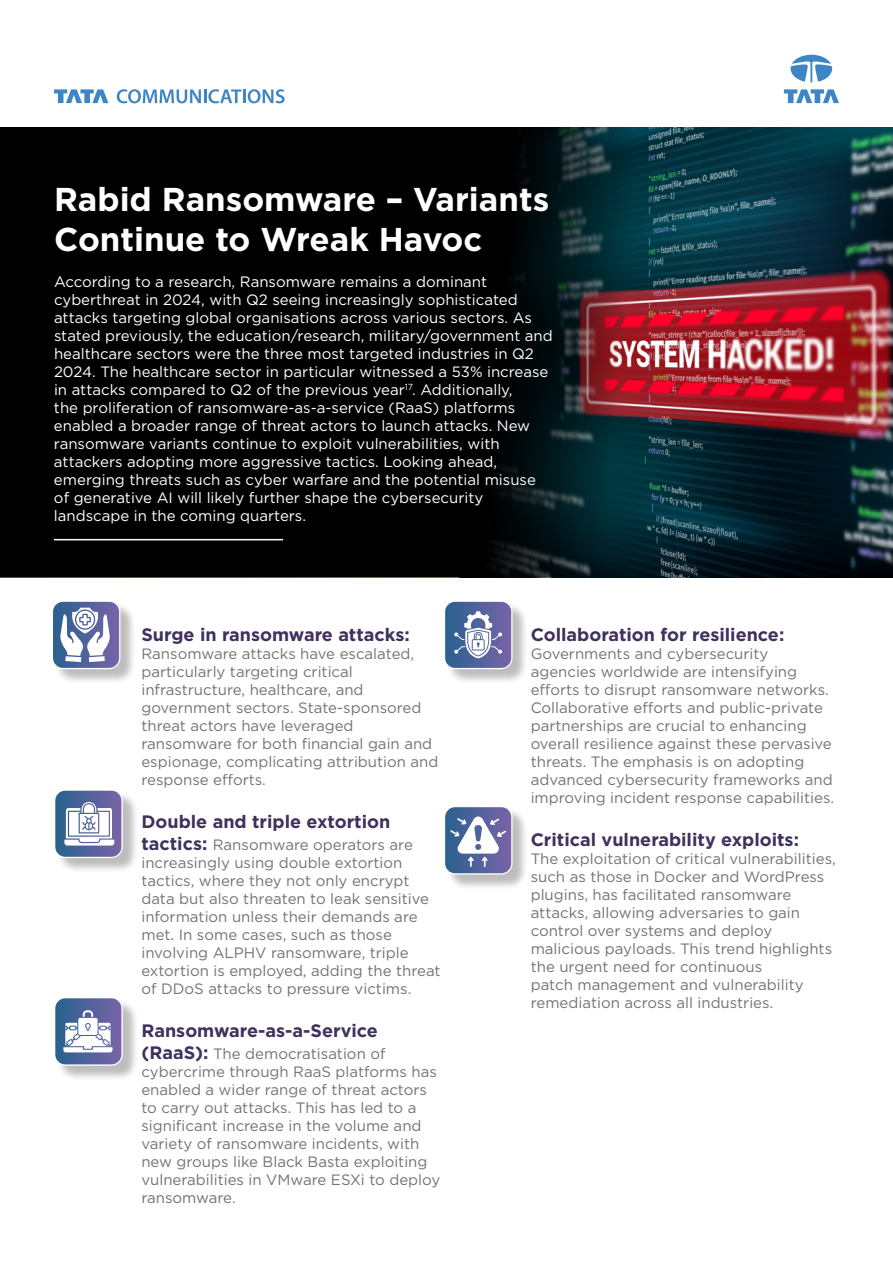
<style>
.page{position:relative;width:893px;height:1263px;background:#fff}
.page>*{position:absolute;margin:0;border:0;box-sizing:border-box;transform-origin:0 0}
.t1{font:700 33px/39.6px "Gotham";color:#fff}
.t2{font:700 18px "Gotham";color:#40305e}
.t3{font:15px/18px "Gotham";color:#737373}
.t4{font:15px/18px "Gotham";color:#fff}
.s1{font-weight:700;font-size:18px;color:#40305e}
</style>
<div class="page">
<svg style="left:0;top:128px;width:893px;height:449px;background:#161317"></svg>
<div style="left:54px;top:602px;width:83px;height:82px;background:#000;opacity:.26"></div>
<svg style="left:52px;top:600px;width:68px;height:69px"></svg>
<div style="left:56px;top:791px;width:83px;height:82px;background:#000;opacity:.26"></div>
<svg style="left:54px;top:789px;width:69px;height:69px"></svg>
<div style="left:56px;top:999px;width:83px;height:82px;background:#000;opacity:.26"></div>
<svg style="left:54px;top:997px;width:69px;height:69px"></svg>
<div style="left:446px;top:602px;width:83px;height:82px;background:#000;opacity:.26"></div>
<svg style="left:444px;top:600px;width:69px;height:69px"></svg>
<svg style="left:117px;top:89px;width:124px;height:14px"></svg>
<hr style="left:243px;top:89px;width:3px;height:14px;background:#3d85c4">
<svg style="left:248px;top:89px;width:37px;height:14px"></svg>
<svg style="left:54px;top:89px;width:54px;height:14px"></svg>
<svg style="left:784px;top:89px;width:55px;height:14px"></svg>
<svg style="left:791px;top:55px;width:41px;height:27px"></svg>
<div style="left:446px;top:808px;width:83px;height:82px;background:#000;opacity:.26"></div>
<svg style="left:444px;top:806px;width:69px;height:68px"></svg>
<svg style="left:445px;top:807px;width:66px;height:66px"></svg>
<svg style="left:445px;top:602px;width:66px;height:66px;background:#7381ae"></svg>
<svg style="left:55px;top:998px;width:66px;height:66px"></svg>
<svg style="left:53px;top:602px;width:66px;height:66px"></svg>
<svg style="left:55px;top:791px;width:66px;height:66px"></svg>
<hr style="left:54px;top:539px;width:229px;height:1px;background:#fff">
<h1 class="t1" style="left:54px;top:179px;width:497px">Rabid Ransomware – Variants<br>Continue to Wreak Havoc</h1>
<p class="t4" style="left:54px;top:272px;width:500px">According to a research, Ransomware remains a dominant cyberthreat in 2024, with Q2 seeing increasingly sophisticated attacks targeting global organisations across various sectors. As stated previously, the education/research, military/government and healthcare sectors were the three most targeted industries in Q2<br>2024. The healthcare sector in particular witnessed a 53% increase in attacks compared to Q2 of the previous year<sup>17</sup>. Additionally,<br>the proliferation of ransomware-as-a-service (RaaS) platforms enabled a broader range of threat actors to launch attacks. New ransomware variants continue to exploit vulnerabilities, with attackers adopting more aggressive tactics. Looking ahead, emerging threats such as cyber warfare and the potential misuse of generative AI will likely further shape the cybersecurity landscape in the coming quarters.</p>
<p class="t2" style="left:141px;top:622px;width:270px">Surge in ransomware attacks:</p>
<p class="t3" style="left:141px;top:644px;width:299px">Ransomware attacks have escalated, particularly targeting critical infrastructure, healthcare, and government sectors. State-sponsored threat actors have leveraged ransomware for both financial gain and espionage, complicating attribution and response efforts.</p>
<p class="t2" style="left:141px;top:810px;width:250px">Double and triple extortion</p>
<p class="t3" style="left:141px;top:835px;width:301px"><span class="s1">tactics:</span> Ransomware operators are increasingly using double extortion tactics, where they not only encrypt data but also threaten to leak sensitive information unless their demands are met. In some cases, such as those involving ALPHV ransomware, triple extortion is employed, adding the threat of DDoS attacks to pressure victims.</p>
<p class="t2" style="left:141px;top:1018px;width:238px">Ransomware-as-a-Service</p>
<p class="t3" style="left:141px;top:1044px;width:300px"><span class="s1">(RaaS):</span> The democratisation of cybercrime through RaaS platforms has enabled a wider range of threat actors to carry out attacks. This has led to a significant increase in the volume and variety of ransomware incidents, with new groups like Black Basta exploiting vulnerabilities in VMware ESXi to deploy ransomware.</p>
<p class="t2" style="left:531px;top:622px;width:255px">Collaboration for resilience:</p>
<p class="t3" style="left:531px;top:644px;width:305px">Governments and cybersecurity agencies worldwide are intensifying efforts to disrupt ransomware networks.<br>Collaborative efforts and public-private partnerships are crucial to enhancing overall resilience against these pervasive threats. The emphasis is on adopting advanced cybersecurity frameworks and improving incident response capabilities.</p>
<p class="t2" style="left:531px;top:828px;width:270px">Critical vulnerability exploits:</p>
<p class="t3" style="left:531px;top:849px;width:307px">The exploitation of critical vulnerabilities, such as those in Docker and WordPress plugins, has facilitated ransomware attacks, allowing adversaries to gain control over systems and deploy malicious payloads. This trend highlights the urgent need for continuous<br>patch management and vulnerability remediation across all industries.</p>
</div>
